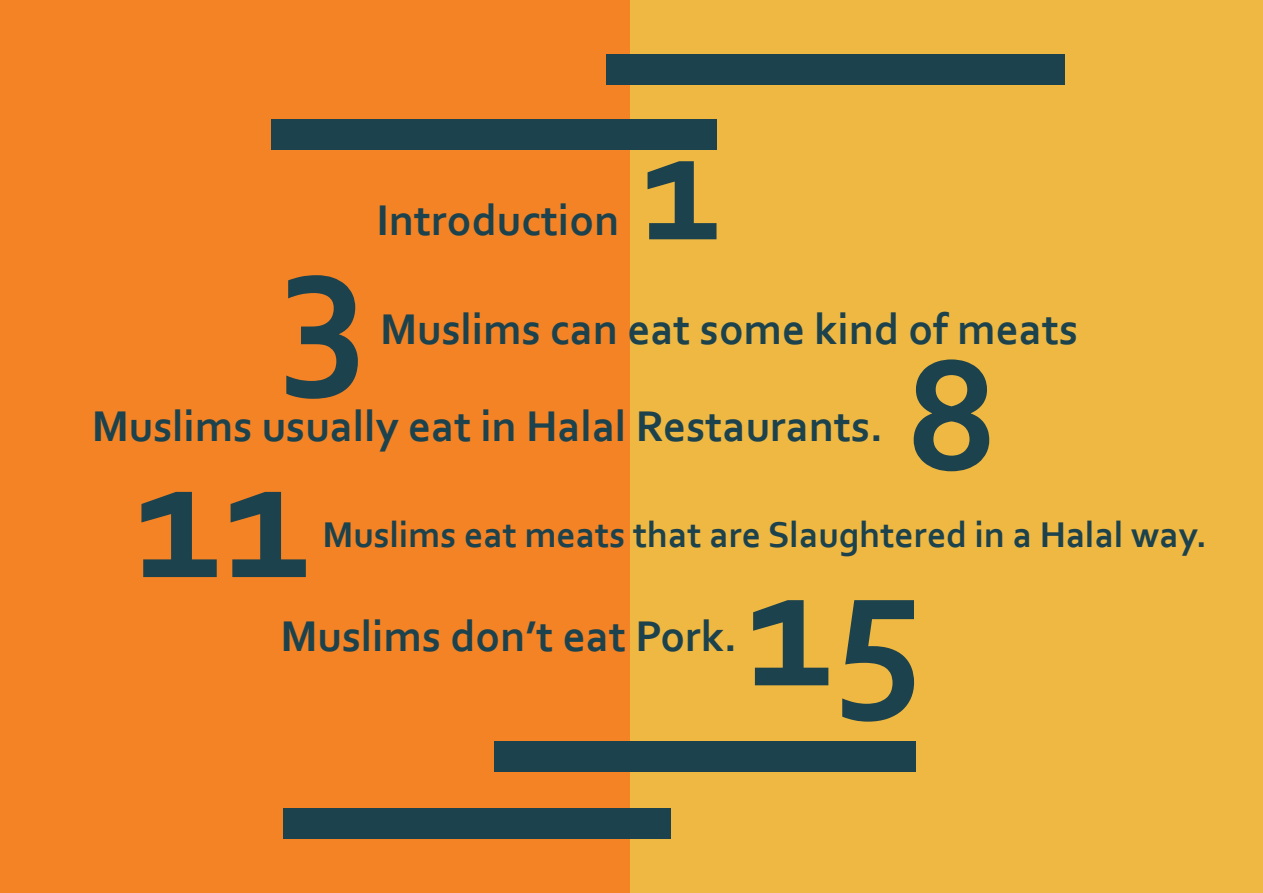
<style>
.page{position:relative;width:1263px;height:893px;background:#fff}
.page>*{position:absolute;margin:0;border:0;box-sizing:border-box;transform-origin:0 0}
.t1{font:700 180px "Corbel";color:#1c424d}
.t2{font:700 165px "Corbel";color:#1c424d}
.t3{font:700 45px/96.1px "Corbel";color:#1c424d}
.t4{font:700 37.5px "Corbel";color:#1c424d}
</style>
<div class="page">
<div style="left:0;top:0;width:630px;height:893px;background:#f38325"></div>
<div style="left:630px;top:0;width:633px;height:893px;background:#efb842"></div>
<div style="left:271px;top:119px;width:446px;height:31px;background:#1c424d"></div>
<div style="left:494px;top:741px;width:422px;height:31px;background:#1c424d"></div>
<div style="left:606px;top:54px;width:458px;height:31px;background:#1c424d"></div>
<div style="left:283px;top:808px;width:387px;height:31px;background:#1c424d"></div>
<p class="t3" style="left:377px;top:171px;width:244px">Introduction</p>
<h2 class="t2" style="left:640px;top:82px;width:83px">1</h2>
<h1 class="t1" style="left:280px;top:191px;width:89px">3</h1>
<p class="t3" style="left:92px;top:280px;width:988px;text-indent:288px">Muslims can eat some kind of meats<br>Muslims usually eat in Halal Restaurants.</p>
<h2 class="t2" style="left:906px;top:312px;width:93px">8</h2>
<h1 class="t1" style="left:134px;top:406px;width:180px">11</h1>
<p class="t4" style="left:322px;top:511px;width:886px">Muslims eat meats that are Slaughtered in a Halal way.</p>
<p class="t3" style="left:280px;top:586px;width:458px">Muslims don’t eat Pork.</p>
<h1 class="t1" style="left:745px;top:514px;width:179px">15</h1>
</div>
